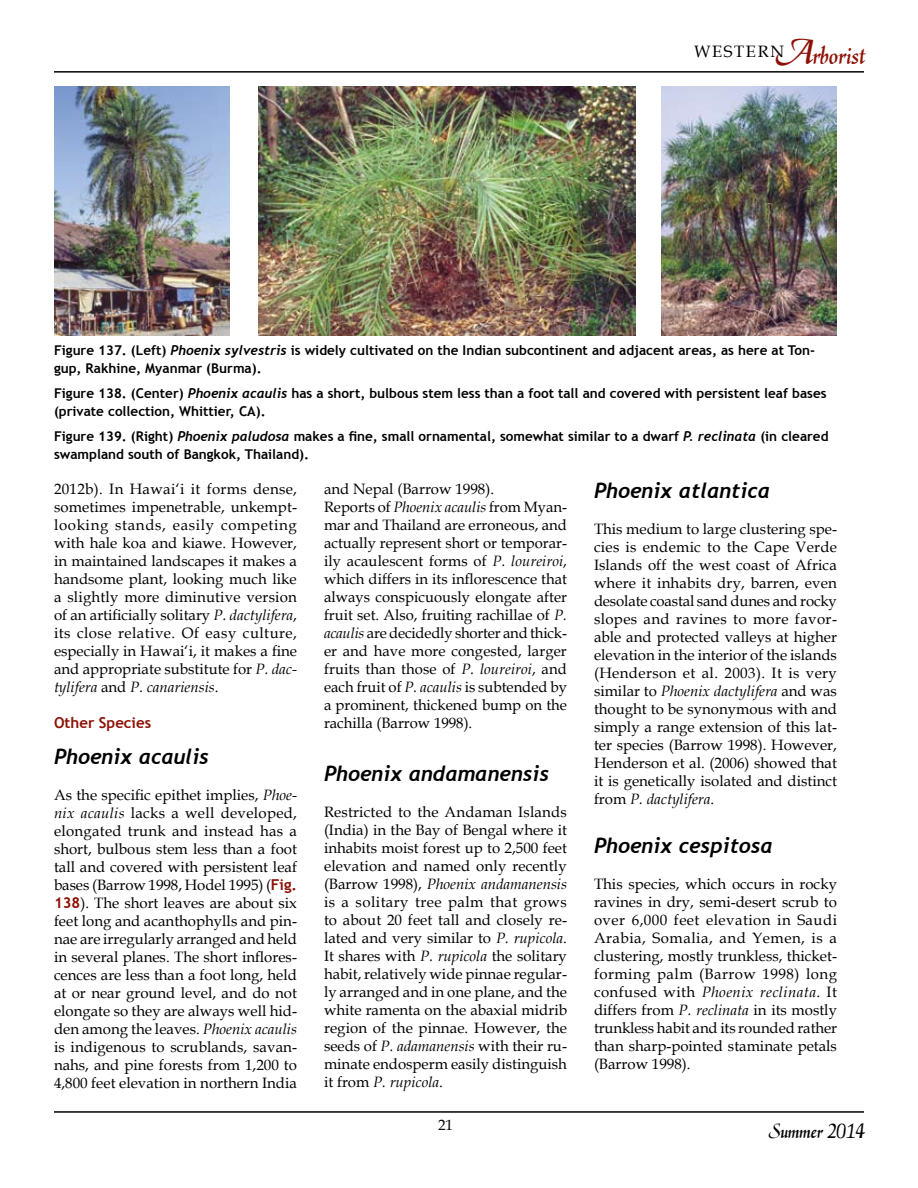
<style>
.page{position:relative;width:918px;height:1188px;background:#fff}
.page>*{position:absolute;margin:0;border:0;box-sizing:border-box;transform-origin:0 0}
.t1{font:27px "Daniela";color:#8d1005}
.t2{font:italic 700 21px "Trebuchet";color:#000}
.t3{font:21px "Daniela";color:#000}
.t4{font:16.5px "Book Antiqua";letter-spacing:.1em;color:#000}
.t5{font:15px/18px "Book Antiqua";color:#000;text-align:justify}
.t6{font:700 15px "Trebuchet MS";color:#8d1005}
.t7{font:700 13.5px/18px "Trebuchet MS";color:#000}
.s1{font-size:36px}
.s2{font-family:"Trebuchet";font-style:italic}
.s3{font-style:italic}
.s4{font-family:"Trebuchet MS";font-weight:700;color:#8d1005}
</style>
<div class="page">
<hr style="left:54px;top:71px;width:810px;height:2px;background:#000">
<hr style="left:54px;top:1111px;width:810px;height:2px;background:#000">
<img style="left:54px;top:86px;width:176px;height:250px">
<img style="left:662px;top:86px;width:175px;height:250px">
<img style="left:258px;top:86px;width:378px;height:250px">
<h1 class="t1" style="left:775px;top:39px;width:91px"><span class="s1">A</span>rborist</h1>
<p class="t4" style="left:694px;top:40px;width:92px">WESTERN</p>
<p class="t7" style="left:54px;top:341px;width:763px">Figure 137. (Left) <span class="s2">Phoenix sylvestris</span> is widely cultivated on the Indian subcontinent and adjacent areas, as here at Ton&shy;gup, Rakhine, Myanmar (Burma).</p>
<p class="t7" style="left:54px;top:384px;width:774px">Figure 138. (Center) <span class="s2">Phoenix acaulis</span> has a short, bulbous stem less than a foot tall and covered with persistent leaf bases (private collection, Whittier, CA).</p>
<p class="t7" style="left:54px;top:427px;width:776px">Figure 139. (Right) <span class="s2">Phoenix paludosa</span> makes a fine, small ornamental, somewhat similar to a dwarf <span class="s2">P. reclinata</span> (in cleared swampland south of Bangkok, Thailand).</p>
<p class="t5" style="left:54px;top:479px;width:245px">2012b). In Hawai‘i it forms dense, sometimes impenetrable, unkempt&shy;looking stands, easily competing with hale koa and kiawe. However, in maintained landscapes it makes a handsome plant, looking much like a slightly more diminutive version of an artificially solitary <span class="s3">P. dactylifera</span>, its close relative. Of easy culture, especially in Hawai‘i, it makes a fine and appropriate substitute for <span class="s3">P. dac&shy;tylifera</span> and <span class="s3">P. canariensis</span>.</p>
<p class="t6" style="left:54px;top:713px;width:99px">Other Species</p>
<h2 class="t2" style="left:54px;top:743px;width:156px">Phoenix acaulis</h2>
<p class="t5" style="left:54px;top:785px;width:245px">As the specific epithet implies, <span class="s3">Phoe&shy;nix acaulis</span> lacks a well developed, elongated trunk and instead has a short, bulbous stem less than a foot tall and covered with persistent leaf bases (Barrow 1998, Hodel 1995) (<span class="s4">Fig.<br>138</span>). The short leaves are about six feet long and acanthophylls and pin&shy;nae are irregularly arranged and held in several planes. The short inflores&shy;cences are less than a foot long, held at or near ground level, and do not elongate so they are always well hid&shy;den among the leaves. <span class="s3">Phoenix acaulis </span>is indigenous to scrublands, savan&shy;nahs, and pine forests from 1,200 to 4,800 feet elevation in northern India</p>
<p class="t5" style="left:324px;top:479px;width:245px;text-align:left">and Nepal (Barrow 1998).<br>Reports of <span class="s3">Phoenix acaulis</span> from Myan&shy;mar and Thailand are erroneous, and actually represent short or temporar&shy;ily acaulescent forms of <span class="s3">P. loureiroi</span>, which differs in its inflorescence that always conspicuously elongate after fruit set. Also, fruiting rachillae of <span class="s3">P. acaulis</span> are decidedly shorter and thick&shy;er and have more congested, larger fruits than those of <span class="s3">P. loureiroi</span>, and each fruit of <span class="s3">P. acaulis</span> is subtended by a prominent, thickened bump on the rachilla (Barrow 1998).</p>
<h2 class="t2" style="left:324px;top:761px;width:227px">Phoenix andamanensis</h2>
<p class="t5" style="left:324px;top:803px;width:245px">Restricted to the Andaman Islands (India) in the Bay of Bengal where it inhabits moist forest up to 2,500 feet elevation and named only recently (Barrow 1998), <span class="s3">Phoenix andamanensis </span>is a solitary tree palm that grows to about 20 feet tall and closely re&shy;lated and very similar to <span class="s3">P. rupicola</span>.<br>It shares with <span class="s3">P. rupicola</span> the solitary habit, relatively wide pinnae regular&shy;ly arranged and in one plane, and the white ramenta on the abaxial midrib region of the pinnae. However, the seeds of <span class="s3">P. adamanensis</span> with their ru&shy;minate endosperm easily distinguish it from <span class="s3">P. rupicola</span>.</p>
<p class="t5" style="left:438px;top:1115px;width:16px">21</p>
<h2 class="t2" style="left:594px;top:478px;width:178px">Phoenix atlantica</h2>
<p class="t5" style="left:594px;top:520px;width:245px">This medium to large clustering spe&shy;cies is endemic to the Cape Verde Islands off the west coast of Africa where it inhabits dry, barren, even desolate coastal sand dunes and rocky slopes and ravines to more favor&shy;able and protected valleys at higher elevation in the interior of the islands (Henderson et al. 2003). It is very similar to <span class="s3">Phoenix dactylifera</span> and was thought to be synonymous with and simply a range extension of this lat&shy;ter species (Barrow 1998). However, Henderson et al. (2006) showed that it is genetically isolated and distinct from <span class="s3">P. dactylifera</span>.</p>
<h2 class="t2" style="left:594px;top:833px;width:180px">Phoenix cespitosa</h2>
<p class="t5" style="left:594px;top:875px;width:245px">This species, which occurs in rocky ravines in dry, semi-desert scrub to over 6,000 feet elevation in Saudi Arabia, Somalia, and Yemen, is a clustering, mostly trunkless, thicket&shy;forming palm (Barrow 1998) long confused with <span class="s3">Phoenix reclinata</span>. It differs from <span class="s3">P. reclinata</span> in its mostly trunkless habit and its rounded rather than sharp-pointed staminate petals (Barrow 1998).</p>
<h2 class="t3" style="left:768px;top:1119px;width:98px">Summer 2014</h2>
</div>
